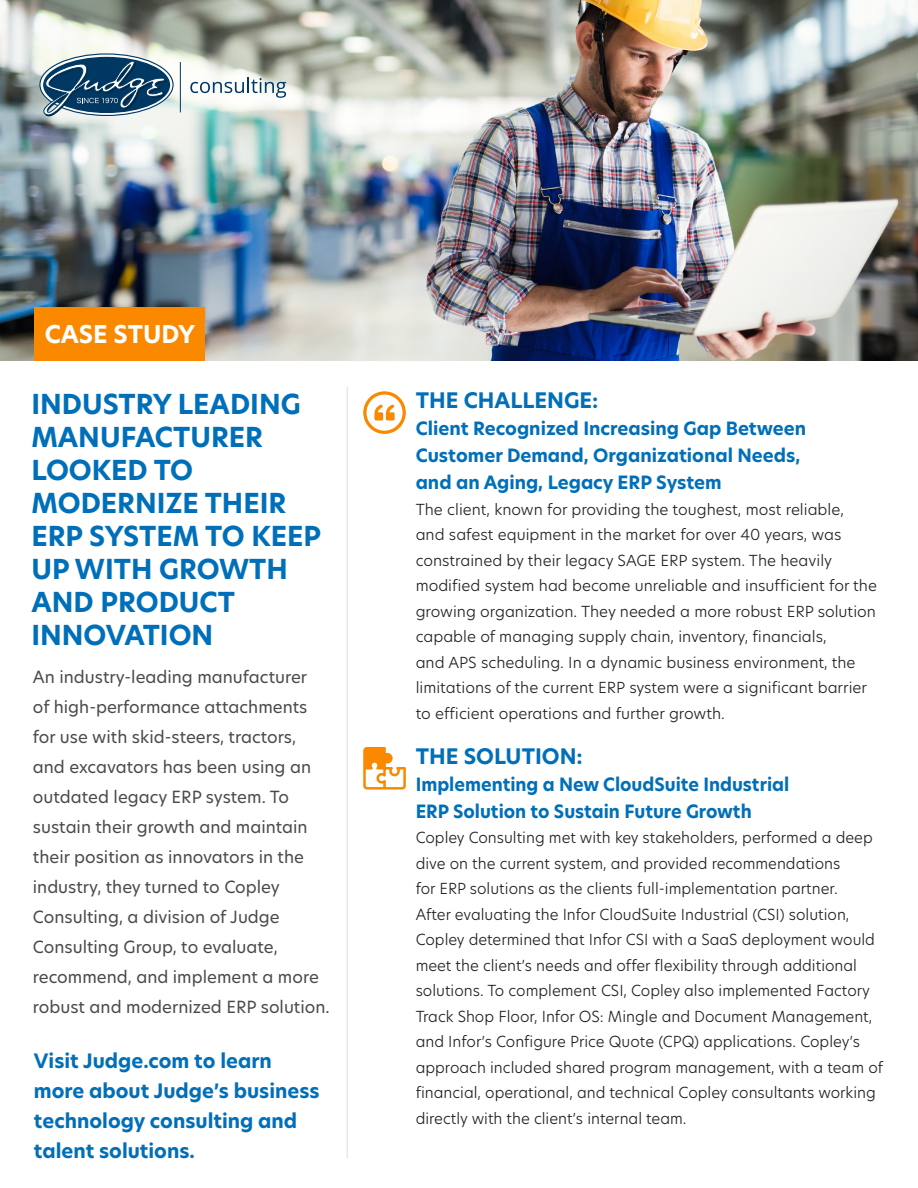
<style>
.page{position:relative;width:918px;height:1188px;background:#fff}
.page>*{position:absolute;margin:0;border:0;box-sizing:border-box;transform-origin:0 0}
.t1{font:700 27px/33px "New Hero";color:#006fb9}
.Challenge__Solution__Result{font:700 24px "New Hero";letter-spacing:-.005em;color:#fff}
.Challenge__Solution__Result-2{font:700 21px "New Hero";color:#006fb9}
.CTA{font:700 19.5px/30px "New Hero";color:#006fb9}
.subheader{font:700 18px/27px "New Hero";color:#006fb9}
.intro_body{font:16.5px/30px "New Hero";color:#494a4b}
.subheader-2{font:300 15px/25.5px "New Hero";color:#231f20}
</style>
<div class="page">
<img style="left:0;top:0;width:918px;height:361px">
<hr style="left:347px;top:387px;width:1px;height:771px;background:#231f20">
<div style="left:34px;top:308px;width:171px;height:53px;background:#fa8900"></div>
<svg style="left:40px;top:54px;width:133px;height:61px"></svg>
<svg style="left:39px;top:58px;width:128px;height:58px;background:#4a718d"></svg>
<svg style="left:190px;top:78px;width:96px;height:20px"></svg>
<hr style="left:180px;top:62px;width:1px;height:50px;background:#003864">
<svg style="left:363px;top:391px;width:43px;height:43px"></svg>
<svg style="left:363px;top:747px;width:43px;height:43px"></svg>
<p class="Challenge__Solution__Result" style="left:45px;top:318px;width:152px">CASE STUDY</p>
<p class="t1" style="left:31px;top:387px;width:291px">INDUSTRY LEADING<br>MANUFACTURER<br>LOOKED TO<br>MODERNIZE THEIR<br>ERP SYSTEM TO KEEP<br>UP WITH GROWTH<br>AND PRODUCT<br>INNOVATION</p>
<p class="intro_body" style="left:33px;top:661px;width:298px">An industry-leading manufacturer<br>of high-performance attachments for use with skid-steers, tractors, and excavators has been using an outdated legacy ERP system. To sustain their growth and maintain their position as innovators in the industry, they turned to Copley Consulting, a division of Judge Consulting Group, to evaluate, recommend, and implement a more robust and modernized ERP solution.</p>
<p class="CTA" style="left:34px;top:1046px;width:287px">Visit Judge.com to learn more about Judge’s business technology consulting and talent solutions.</p>
<p class="Challenge__Solution__Result-2" style="left:416px;top:386px;width:184px">THE CHALLENGE:</p>
<p class="subheader" style="left:416px;top:415px;width:392px">Client Recognized Increasing Gap Between<br>Customer Demand, Organizational Needs, and an Aging, Legacy ERP System</p>
<p class="subheader-2" style="left:416px;top:496px;width:463px">The client, known for providing the toughest, most reliable,<br>and safest equipment in the market for over 40 years, was constrained by their legacy SAGE ERP system. The heavily modified system had become unreliable and insufficient for the growing organization. They needed a more robust ERP solution capable of managing supply chain, inventory, financials,<br>and APS scheduling. In a dynamic business environment, the limitations of the current ERP system were a significant barrier to efficient operations and further growth.</p>
<p class="Challenge__Solution__Result-2" style="left:416px;top:742px;width:169px">THE SOLUTION:</p>
<p class="subheader" style="left:416px;top:771px;width:375px">Implementing a New CloudSuite Industrial<br>ERP Solution to Sustain Future Growth</p>
<p class="subheader-2" style="left:416px;top:825px;width:469px">Copley Consulting met with key stakeholders, performed a deep dive on the current system, and provided recommendations<br>for ERP solutions as the clients full-implementation partner.<br>After evaluating the Infor CloudSuite Industrial (CSI) solution, Copley determined that Infor CSI with a SaaS deployment would meet the client’s needs and offer flexibility through additional solutions. To complement CSI, Copley also implemented Factory Track Shop Floor, Infor OS: Mingle and Document Management, and Infor’s Configure Price Quote (CPQ) applications. Copley’s approach included shared program management, with a team of financial, operational, and technical Copley consultants working directly with the client’s internal team.</p>
</div>
